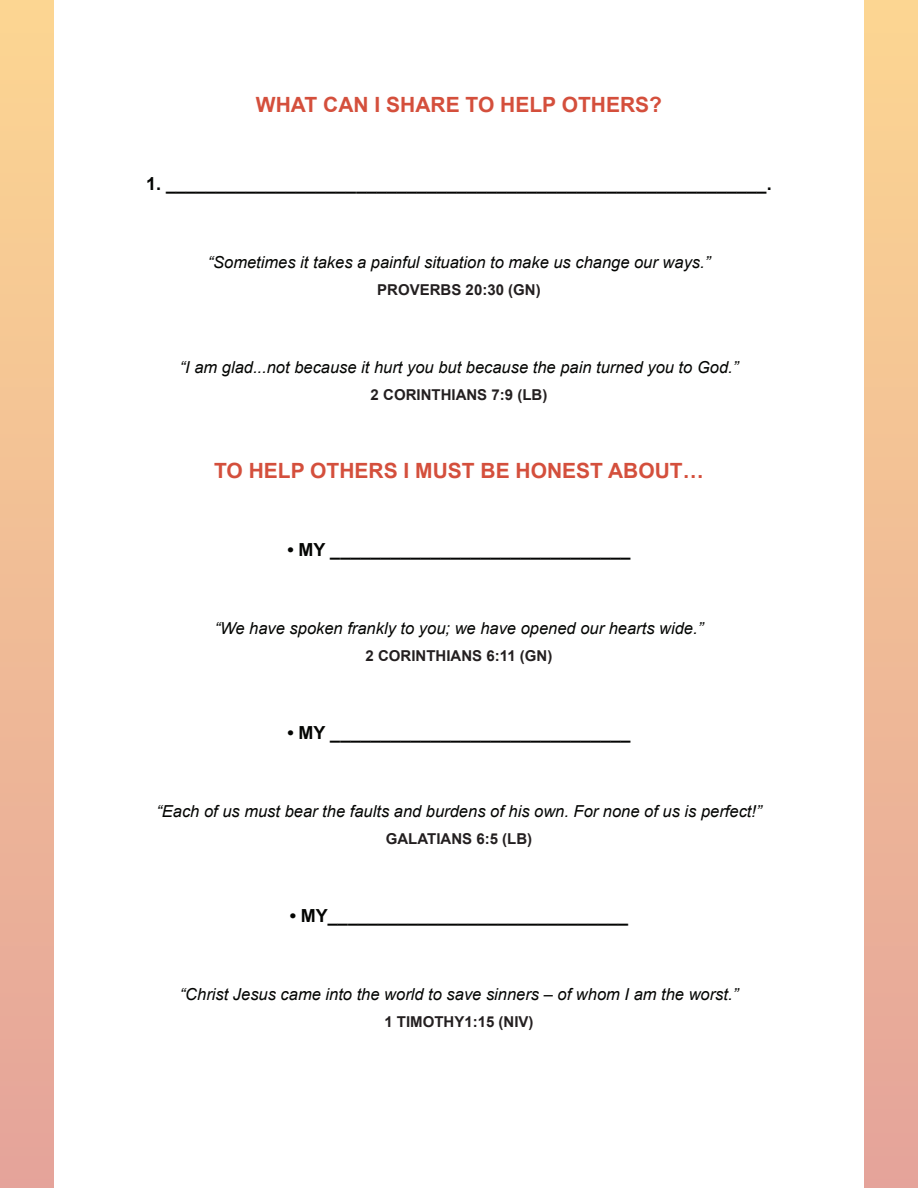
<style>
.page{position:relative;width:918px;height:1188px;background:#fff}
.page>*{position:absolute;margin:0;border:0;box-sizing:border-box;transform-origin:0 0}
.Subhead{font:700 21px "Arial";color:#d44f3c}
.Fill_in_lines{font:700 18px "Arial";color:#040503}
.Scripture{font:italic 16.5px "Arial";color:#040503}
.Reference{font:700 15px "Arial";color:#231f20}
</style>
<div class="page">
<div style="left:864px;top:0;width:54px;height:1188px;background:linear-gradient(to bottom,#fcd692,#e5a39a)"></div>
<div style="left:0;top:0;width:54px;height:1188px;background:linear-gradient(to bottom,#fcd692,#e5a39a)"></div>
<p class="Subhead" style="left:256px;top:91px;width:408px">WHAT CAN I SHARE TO HELP OTHERS?</p>
<p class="Fill_in_lines" style="left:146px;top:172px;width:627px">1. ____________________________________________________________.</p>
<p class="Scripture" style="left:208px;top:252px;width:504px">“Sometimes it takes a painful situation to make us change our ways.”</p>
<p class="Reference" style="left:377px;top:280px;width:165px">PROVERBS 20:30 (GN)</p>
<p class="Scripture" style="left:180px;top:357px;width:560px">“I am glad...not because it hurt you but because the pain turned you to God.”</p>
<p class="Reference" style="left:371px;top:385px;width:178px">2 CORINTHIANS 7:9 (LB)</p>
<p class="Subhead" style="left:214px;top:457px;width:491px">TO HELP OTHERS I MUST BE HONEST ABOUT…</p>
<p class="Fill_in_lines" style="left:287px;top:538px;width:345px">• MY ______________________________</p>
<p class="Scripture" style="left:215px;top:618px;width:490px">“We have spoken frankly to you; we have opened our hearts wide.”</p>
<p class="Reference" style="left:366px;top:646px;width:188px">2 CORINTHIANS 6:11 (GN)</p>
<p class="Fill_in_lines" style="left:287px;top:721px;width:345px">• MY ______________________________</p>
<p class="Scripture" style="left:156px;top:801px;width:607px">“Each of us must bear the faults and burdens of his own. For none of us is perfect!”</p>
<p class="Reference" style="left:386px;top:829px;width:148px">GALATIANS 6:5 (LB)</p>
<p class="Fill_in_lines" style="left:290px;top:904px;width:340px">• MY______________________________</p>
<p class="Scripture" style="left:180px;top:984px;width:560px">“Christ Jesus came into the world to save sinners – of whom I am the worst.”</p>
<p class="Reference" style="left:384px;top:1012px;width:151px">1 TIMOTHY1:15 (NIV)</p>
</div>
